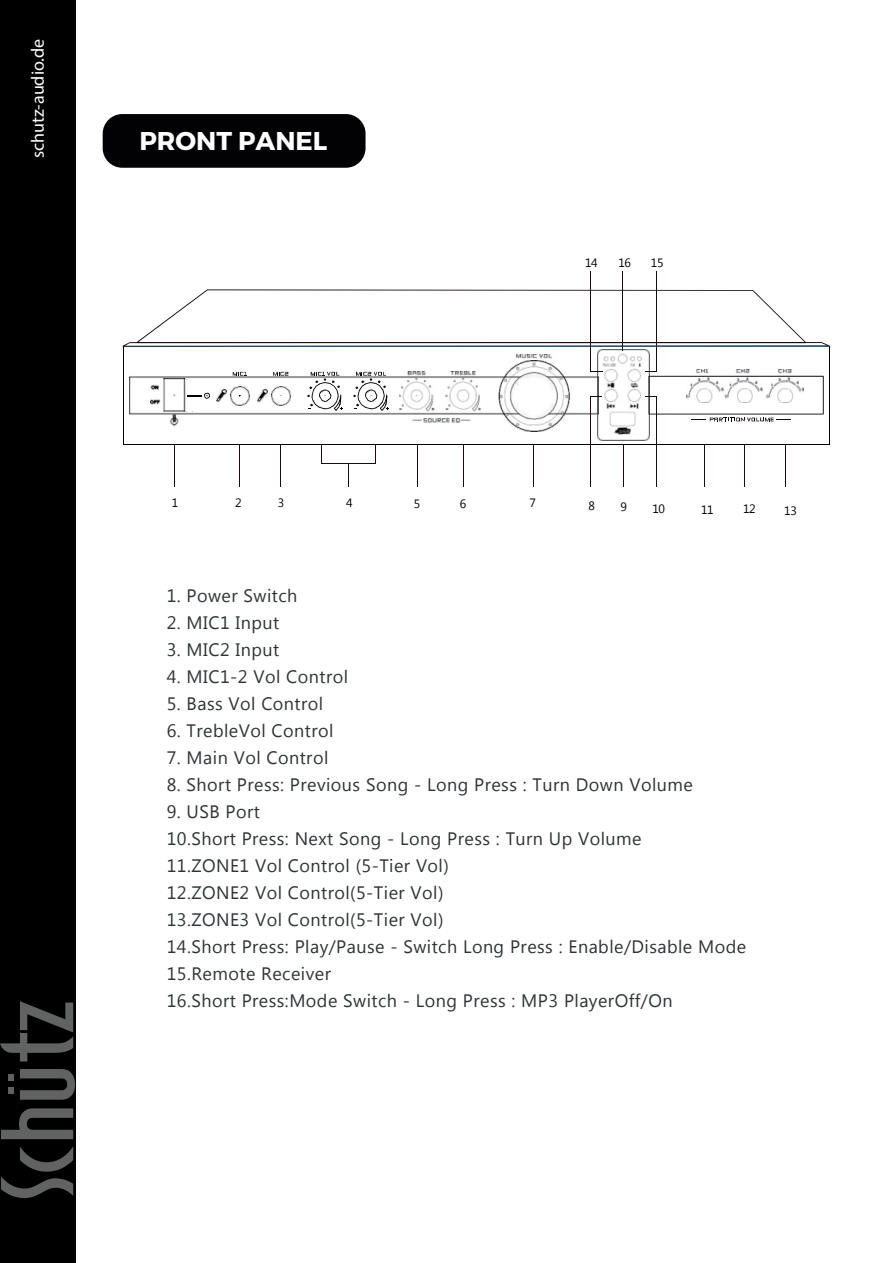
<style>
.page{position:relative;width:893px;height:1263px;background:#fff}
.page>*{position:absolute;margin:0;border:0;box-sizing:border-box;transform-origin:0 0}
.t1{font:700 25.65px "Montserrat";color:#fff}
.t2{font:18px/27px "Microsoft Tai Le";letter-spacing:.025em;color:#2e3336}
.t3{font:18px "Myriad Pro";color:#fff}
.t4{font:12.15px "Microsoft Tai Le";letter-spacing:-.03em;color:#000001}
</style>
<div class="page">
<div style="left:1px;top:0;width:75px;height:1263px;background:#000001"></div>
<svg style="left:1px;top:1147px;width:72px;height:51px"></svg>
<svg style="left:1px;top:1108px;width:72px;height:31px"></svg>
<svg style="left:20px;top:1069px;width:55px;height:31px"></svg>
<svg style="left:8px;top:1088px;width:6px;height:6px"></svg>
<svg style="left:8px;top:1074px;width:6px;height:6px"></svg>
<svg style="left:0;top:1001px;width:73px;height:60px"></svg>
<div style="left:103px;top:114px;width:263px;height:54px;background:#020205;border-radius:20px"></div>
<img style="left:129px;top:371px;width:468px;height:60px">
<hr style="left:123px;top:346px;width:1px;height:99px;background:#000002">
<hr style="left:123px;top:444px;width:706px;height:1px;background:#000002">
<hr style="left:829px;top:346px;width:1px;height:99px;background:#000002">
<img style="left:230px;top:386px;width:19px;height:19px">
<img style="left:271px;top:386px;width:19px;height:19px">
<img style="left:597px;top:350px;width:52px;height:90px">
<img style="left:400px;top:372px;width:81px;height:50px">
<img style="left:501px;top:354px;width:66px;height:71px">
<img style="left:696px;top:369px;width:96px;height:2px">
<svg style="left:217px;top:389px;width:9px;height:12px"></svg>
<svg style="left:258px;top:389px;width:9px;height:12px"></svg>
<svg style="left:307px;top:372px;width:36px;height:39px"></svg>
<svg style="left:353px;top:372px;width:35px;height:39px"></svg>
<img style="left:150px;top:379px;width:67px;height:52px">
<svg style="left:273px;top:372px;width:15px;height:4px"></svg>
<svg style="left:233px;top:372px;width:14px;height:4px"></svg>
<svg style="left:123px;top:289px;width:706px;height:58px"></svg>
<hr style="left:174px;top:445px;width:1px;height:42px;background:#180c0d">
<hr style="left:239px;top:445px;width:1px;height:42px;background:#180c0d">
<hr style="left:280px;top:445px;width:1px;height:42px;background:#180c0d">
<svg style="left:348px;top:464px;width:1px;height:23px"></svg>
<hr style="left:417px;top:445px;width:1px;height:42px;background:#180c0d">
<hr style="left:463px;top:445px;width:1px;height:42px;background:#180c0d">
<hr style="left:623px;top:445px;width:1px;height:42px;background:#180c0d">
<hr style="left:704px;top:445px;width:1px;height:42px;background:#180c0d">
<hr style="left:744px;top:445px;width:1px;height:42px;background:#180c0d">
<hr style="left:784px;top:445px;width:1px;height:42px;background:#180c0d">
<hr style="left:590px;top:271px;width:1px;height:100px;background:#180c0d">
<hr style="left:590px;top:396px;width:1px;height:91px;background:#180c0d">
<hr style="left:656px;top:271px;width:1px;height:100px;background:#180c0d">
<hr style="left:656px;top:396px;width:1px;height:91px;background:#180c0d">
<svg style="left:645px;top:371px;width:179px;height:50px"></svg>
<hr style="left:622px;top:271px;width:1px;height:79px;background:#180c0d">
<hr style="left:533px;top:445px;width:1px;height:42px;background:#180c0d">
<svg style="left:321px;top:445px;width:1px;height:18px"></svg>
<hr style="left:321px;top:463px;width:54px;height:1px;background:#180c0d">
<svg style="left:375px;top:445px;width:1px;height:19px"></svg>
<div style="left:189px;top:422px;width:32px;height:15px;background:#fff"></div>
<p class="t3" style="left:31px;top:158px;width:121px;rotate:-90deg">schutz-audio.de</p>
<h1 class="t1" style="left:139px;top:126px;width:189px">PRONT PANEL</h1>
<p class="t4" style="left:585px;top:258px;width:14px">14</p>
<p class="t4" style="left:618px;top:258px;width:14px">16</p>
<p class="t4" style="left:651px;top:258px;width:14px">15</p>
<p class="t4" style="left:172px;top:498px;width:8px">1</p>
<p class="t4" style="left:235px;top:497px;width:8px">2</p>
<p class="t4" style="left:278px;top:498px;width:8px">3</p>
<p class="t4" style="left:346px;top:498px;width:8px">4</p>
<p class="t4" style="left:414px;top:499px;width:8px">5</p>
<p class="t4" style="left:460px;top:499px;width:8px">6</p>
<p class="t4" style="left:529px;top:497px;width:8px">7</p>
<p class="t4" style="left:588px;top:501px;width:8px">8</p>
<p class="t4" style="left:620px;top:502px;width:8px">9</p>
<p class="t4" style="left:652px;top:503px;width:14px">10</p>
<p class="t4" style="left:701px;top:505px;width:14px">11</p>
<p class="t4" style="left:743px;top:504px;width:14px">12</p>
<p class="t4" style="left:784px;top:506px;width:14px">13</p>
<p class="t2" style="left:167px;top:584px;width:132px">1. Power Switch</p>
<p class="t2" style="left:167px;top:611px;width:114px">2. MIC1 Input</p>
<p class="t2" style="left:167px;top:638px;width:114px">3. MIC2 Input</p>
<p class="t2" style="left:167px;top:665px;width:183px">4. MIC1-2 Vol Control</p>
<p class="t2" style="left:167px;top:692px;width:158px">5. Bass Vol Control</p>
<p class="t2" style="left:167px;top:719px;width:168px">6. TrebleVol Control</p>
<p class="t2" style="left:167px;top:746px;width:163px">7. Main Vol Control</p>
<p class="t2" style="left:167px;top:773px;width:528px">8. Short Press: Previous Song - Long Press : Turn Down Volume</p>
<p class="t2" style="left:167px;top:800px;width:581px">9. USB Port<br>10.Short Press: Next Song - Long Press : Turn Up Volume<br>11.ZONE1 Vol Control (5-Tier Vol)<br>12.ZONE2 Vol Control(5-Tier Vol)<br>13.ZONE3 Vol Control(5-Tier Vol)<br>14.Short Press: Play/Pause - Switch Long Press : Enable/Disable Mode 15.Remote Receiver<br>16.Short Press:Mode Switch - Long Press : MP3 PlayerOff/On</p>
</div>
